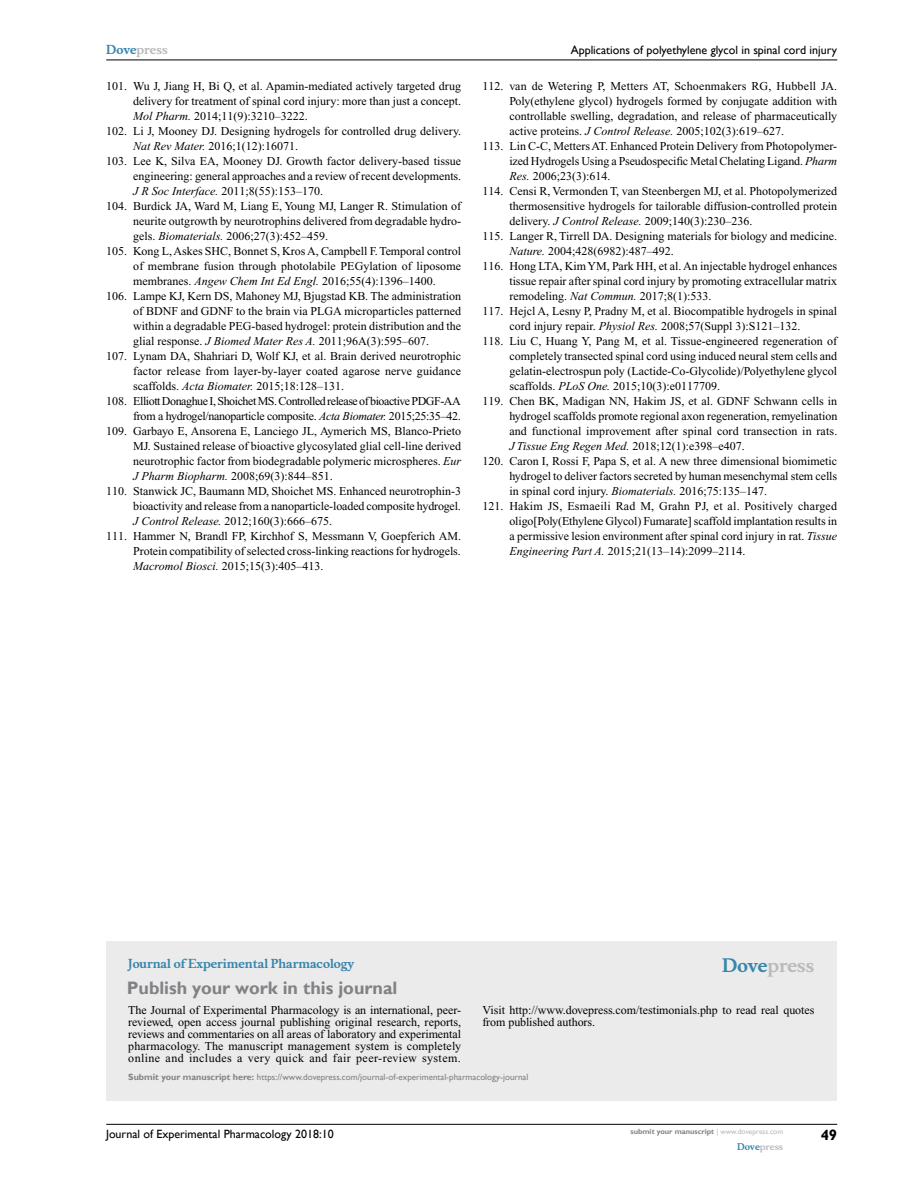
<style>
.page{position:relative;width:918px;height:1188px;background:#fff}
.page>*{position:absolute;margin:0;border:0;box-sizing:border-box;transform-origin:0 0}
.t1{font:700 18px "Gill Sans";color:#808285}
.t2{font:700 18px "Musee";color:#b8babc}
.t3{font:700 15px "Gill Sans";color:#000}
.t4{font:12px/12px "Times New Roman";color:#000;text-align:justify}
.t5{font:12px "Gill Sans";color:#000}
.t6{font:12px "Times New Roman";letter-spacing:-.035em;color:#000}
.t7{font:12px "Times New Roman";letter-spacing:-.025em;color:#000}
.t8{font:700 12px "Musee";color:#3785ad}
.t9{font:700 12px "Musee";color:#b8babc}
.t10{font:9px "Gill Sans";color:#808285}
.t11{font:700 9px "Musee";color:#b8babc}
.t12{font:700 7.5px "Gill Sans";color:#808285}
.s1{color:#3785ad}
.s2{font-style:italic}
.s3{font-weight:700}
.s4{font-weight:400;color:#b8babc}
</style>
<div class="page">
<div style="left:106px;top:941px;width:731px;height:159px;background:#ebebec"></div>
<hr style="left:106px;top:1124px;width:731px;height:1px;background:#000">
<hr style="left:106px;top:60px;width:731px;height:1px;background:#000">
<p class="t9" style="left:106px;top:43px;width:63px"><span class="s1">Dove</span>press</p>
<p class="t4" style="left:106px;top:80px;width:356px">101. Wu J, Jiang H, Bi Q, et al. Apamin-mediated actively targeted drug</p>
<p class="t4" style="left:133px;top:95px;width:329px">delivery for treatment of spinal cord injury: more than just a concept.</p>
<p class="t4" style="left:133px;top:110px;width:176px"><span class="s2">Mol Pharm.</span> 2014;11(9):3210–3222.</p>
<p class="t4" style="left:106px;top:125px;width:356px">102. Li J, Mooney DJ. Designing hydrogels for controlled drug delivery.</p>
<p class="t4" style="left:133px;top:140px;width:166px"><span class="s2">Nat Rev Mater.</span> 2016;1(12):16071.</p>
<p class="t4" style="left:106px;top:155px;width:356px">103. Lee K, Silva EA, Mooney DJ. Growth factor delivery-based tissue</p>
<p class="t4" style="left:133px;top:170px;width:330px">engineering: general approaches and a review of recent developments.</p>
<p class="t4" style="left:133px;top:185px;width:191px"><span class="s2">J R Soc Interface.</span> 2011;8(55):153–170.</p>
<p class="t4" style="left:106px;top:200px;width:356px">104. Burdick JA, Ward M, Liang E, Young MJ, Langer R. Stimulation of</p>
<p class="t4" style="left:133px;top:215px;width:330px">neurite outgrowth by neurotrophins delivered from degradable hydro-</p>
<p class="t4" style="left:133px;top:230px;width:196px">gels. <span class="s2">Biomaterials.</span> 2006;27(3):452–459.</p>
<p class="t4" style="left:106px;top:245px;width:356px">105. Kong L, Askes SHC, Bonnet S, Kros A, Campbell F. Temporal control</p>
<p class="t4" style="left:133px;top:260px;width:329px">of membrane fusion through photolabile PEGylation of liposome</p>
<p class="t4" style="left:133px;top:275px;width:304px">membranes. <span class="s2">Angew Chem Int Ed Engl.</span> 2016;55(4):1396–1400.</p>
<p class="t4" style="left:106px;top:290px;width:356px">106. Lampe KJ, Kern DS, Mahoney MJ, Bjugstad KB. The administration</p>
<p class="t4" style="left:133px;top:305px;width:329px">of BDNF and GDNF to the brain via PLGA microparticles patterned</p>
<p class="t4" style="left:133px;top:320px;width:329px">within a degradable PEG-based hydrogel: protein distribution and the</p>
<p class="t4" style="left:133px;top:335px;width:297px">glial response. <span class="s2">J Biomed Mater Res A.</span> 2011;96A(3):595–607.</p>
<p class="t4" style="left:106px;top:350px;width:356px">107. Lynam DA, Shahriari D, Wolf KJ, et al. Brain derived neurotrophic</p>
<p class="t4" style="left:133px;top:365px;width:329px">factor release from layer-by-layer coated agarose nerve guidance</p>
<p class="t4" style="left:133px;top:380px;width:213px">scaffolds. <span class="s2">Acta Biomater.</span> 2015;18:128–131.</p>
<p class="t6" style="left:106px;top:395px;width:356px">108. Elliott Donaghue I, Shoichet MS. Controlled release of bioactive PDGF-AA</p>
<p class="t7" style="left:133px;top:410px;width:329px">from a hydrogel/nanoparticle composite. <span class="s2">Acta Biomater.</span> 2015;25:35–42.</p>
<p class="t4" style="left:106px;top:425px;width:356px">109. Garbayo E, Ansorena E, Lanciego JL, Aymerich MS, Blanco-Prieto</p>
<p class="t4" style="left:133px;top:440px;width:329px">MJ. Sustained release of bioactive glycosylated glial cell-line derived</p>
<p class="t4" style="left:133px;top:455px;width:329px">neurotrophic factor from biodegradable polymeric microspheres. <span class="s2">Eur</span></p>
<p class="t4" style="left:133px;top:470px;width:201px"><span class="s2">J Pharm Biopharm.</span> 2008;69(3):844–851.</p>
<p class="t4" style="left:106px;top:485px;width:356px">110. Stanwick JC, Baumann MD, Shoichet MS. Enhanced neurotrophin-3</p>
<p class="t4" style="left:133px;top:500px;width:329px">bioactivity and release from a nanoparticle-loaded composite hydrogel.</p>
<p class="t4" style="left:133px;top:515px;width:200px"><span class="s2">J Control Release.</span> 2012;160(3):666–675.</p>
<p class="t4" style="left:106px;top:530px;width:356px">111. Hammer N, Brandl FP, Kirchhof S, Messmann V, Goepferich AM.</p>
<p class="t4" style="left:133px;top:545px;width:329px">Protein compatibility of selected cross-linking reactions for hydrogels.</p>
<p class="t4" style="left:133px;top:560px;width:192px"><span class="s2">Macromol Biosci.</span> 2015;15(3):405–413.</p>
<p class="t5" style="left:571px;top:43px;width:268px">Applications of polyethylene glycol in spinal cord injury</p>
<p class="t4" style="left:482px;top:80px;width:356px">112. van de Wetering P, Metters AT, Schoenmakers RG, Hubbell JA.</p>
<p class="t4" style="left:509px;top:95px;width:329px">Poly(ethylene glycol) hydrogels formed by conjugate addition with</p>
<p class="t4" style="left:509px;top:110px;width:329px">controllable swelling, degradation, and release of pharmaceutically</p>
<p class="t4" style="left:509px;top:125px;width:276px">active proteins. <span class="s2">J Control Release.</span> 2005;102(3):619–627.</p>
<p class="t4" style="left:482px;top:140px;width:356px">113. Lin C-C, Metters AT. Enhanced Protein Delivery from Photopolymer-</p>
<p class="t4" style="left:509px;top:155px;width:329px">ized Hydrogels Using a Pseudospecific Metal Chelating Ligand. <span class="s2">Pharm</span></p>
<p class="t4" style="left:509px;top:170px;width:102px"><span class="s2">Res.</span> 2006;23(3):614.</p>
<p class="t4" style="left:482px;top:185px;width:356px">114. Censi R, Vermonden T, van Steenbergen MJ, et al. Photopolymerized</p>
<p class="t4" style="left:509px;top:200px;width:329px">thermosensitive hydrogels for tailorable diffusion-controlled protein</p>
<p class="t4" style="left:509px;top:215px;width:244px">delivery. <span class="s2">J Control Release.</span> 2009;140(3):230–236.</p>
<p class="t4" style="left:482px;top:230px;width:356px">115. Langer R, Tirrell DA. Designing materials for biology and medicine.</p>
<p class="t4" style="left:509px;top:245px;width:166px"><span class="s2">Nature.</span> 2004;428(6982):487–492.</p>
<p class="t4" style="left:482px;top:260px;width:356px">116. Hong LTA, Kim YM, Park HH, et al. An injectable hydrogel enhances</p>
<p class="t4" style="left:509px;top:275px;width:329px">tissue repair after spinal cord injury by promoting extracellular matrix</p>
<p class="t4" style="left:509px;top:290px;width:203px">remodeling. <span class="s2">Nat Commun.</span> 2017;8(1):533.</p>
<p class="t4" style="left:482px;top:305px;width:356px">117. Hejcl A, Lesny P, Pradny M, et al. Biocompatible hydrogels in spinal</p>
<p class="t4" style="left:509px;top:320px;width:292px">cord injury repair. <span class="s2">Physiol Res.</span> 2008;57(Suppl 3):S121–132.</p>
<p class="t4" style="left:482px;top:335px;width:356px">118. Liu C, Huang Y, Pang M, et al. Tissue-engineered regeneration of</p>
<p class="t4" style="left:509px;top:350px;width:329px">completely transected spinal cord using induced neural stem cells and</p>
<p class="t4" style="left:509px;top:365px;width:329px">gelatin-electrospun poly (Lactide-Co-Glycolide)/Polyethylene glycol</p>
<p class="t4" style="left:509px;top:380px;width:212px">scaffolds. <span class="s2">PLoS One.</span> 2015;10(3):e0117709.</p>
<p class="t4" style="left:482px;top:395px;width:356px">119. Chen BK, Madigan NN, Hakim JS, et al. GDNF Schwann cells in</p>
<p class="t4" style="left:509px;top:410px;width:330px">hydrogel scaffolds promote regional axon regeneration, remyelination</p>
<p class="t4" style="left:509px;top:425px;width:330px">and functional improvement after spinal cord transection in rats.</p>
<p class="t4" style="left:509px;top:440px;width:237px"><span class="s2">J -Tissue Eng Regen Med.</span> 2018;12(1):e398–e407.</p>
<p class="t4" style="left:482px;top:455px;width:356px">120. Caron I, Rossi F, Papa S, et al. A new three dimensional biomimetic</p>
<p class="t4" style="left:509px;top:470px;width:329px">hydrogel to deliver factors secreted by human mesenchymal stem cells</p>
<p class="t4" style="left:509px;top:485px;width:259px">in spinal cord injury. <span class="s2">Biomaterials.</span> 2016;75:135–147.</p>
<p class="t4" style="left:482px;top:500px;width:356px">121. Hakim JS, Esmaeili Rad M, Grahn PJ, et al. Positively charged</p>
<p class="t4" style="left:509px;top:515px;width:329px">oligo[Poly(Ethylene Glycol) Fumarate] scaffold implantation results in</p>
<p class="t4" style="left:509px;top:530px;width:329px">a permissive lesion environment after spinal cord injury in rat. <span class="s2">Tissue</span></p>
<p class="t4" style="left:509px;top:545px;width:237px"><span class="s2">Engineering Part A.</span> 2015;21(13–14):2099–2114.</p>
<p class="t8" style="left:128px;top:956px;width:227px">Journal of Experimental Pharmacology</p>
<h1 class="t1" style="left:127px;top:977px;width:272px">Publish your work in this journal</h1>
<h1 class="t2" style="left:722px;top:955px;width:94px"><span class="s1">Dove</span>press</h1>
<p class="t4" style="left:128px;top:1004px;width:335px">The Journal of Experimental Pharmacology is an international, peer&shy;reviewed, open access journal publishing original research, reports, reviews and commentaries on all areas of laboratory and experimental pharmacology. The manuscript management system is completely online and includes a very quick and fair peer-review system.</p>
<p class="t4" style="left:482px;top:1004px;width:334px">Visit http://www.dovepress.com/testimonials.php to read real quotes from published authors.</p>
<p class="t10" style="left:128px;top:1072px;width:402px"><span class="s3">Submit your manuscript here:</span> https://www.dovepress.com/journal-of-experimental-pharmacology-journal</p>
<p class="t5" style="left:106px;top:1127px;width:229px">Journal of Experimental Pharmacology 2018:10</p>
<p class="t12" style="left:631px;top:1127px;width:154px">submit your manuscript <span class="s4">| www.dovepress.com</span></p>
<p class="t11" style="left:737px;top:1141px;width:48px"><span class="s1">Dove</span>press</p>
<p class="t3" style="left:821px;top:1126px;width:18px">49</p>
</div>
